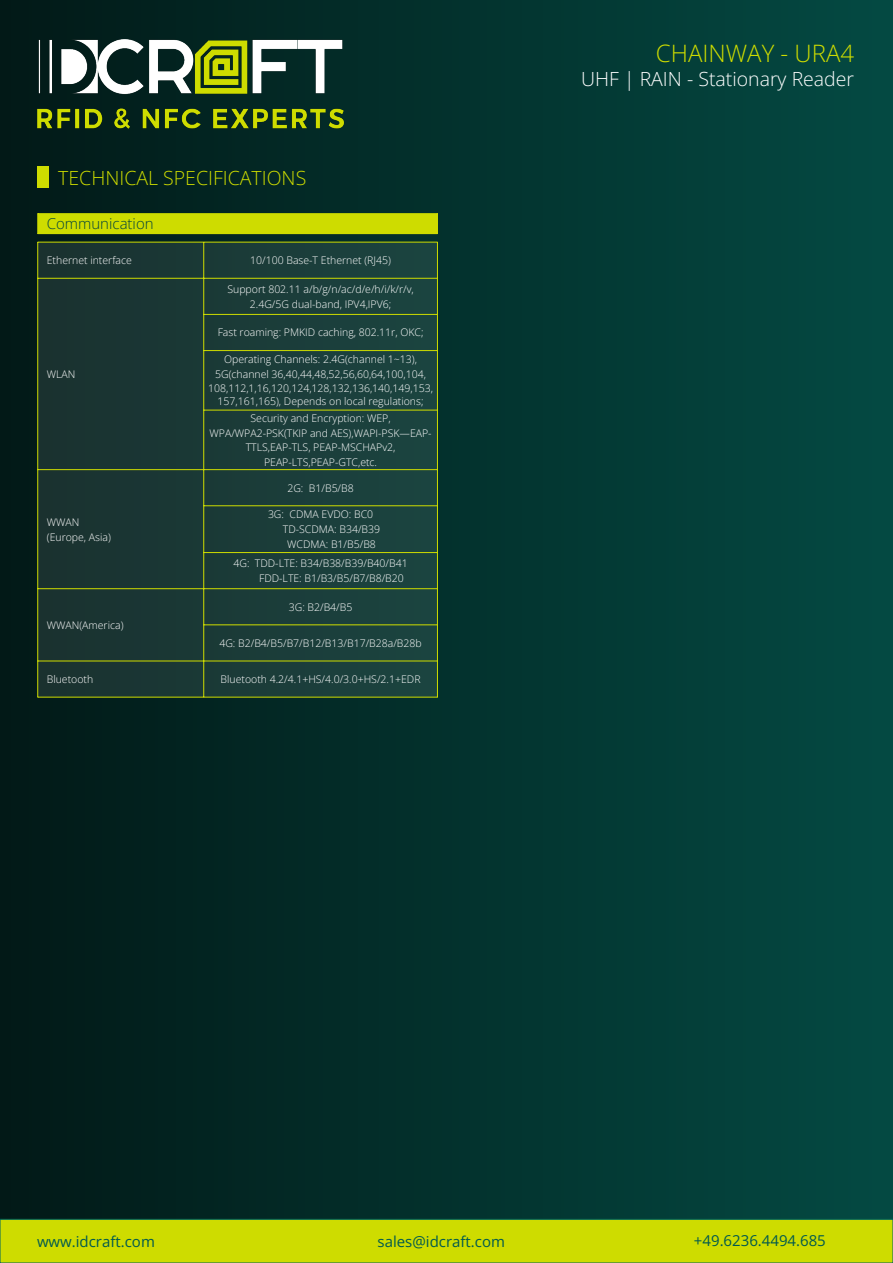
<style>
.page{position:relative;width:893px;height:1263px;background:#fff}
.page>*{position:absolute;margin:0;border:0;box-sizing:border-box;transform-origin:0 0}
.t1{font:300 24px "Open Sans";color:#cedc00}
.t2{font:300 19.5px "Open Sans";color:#fff}
.t3{font:300 19.5px "Open Sans";color:#cedc00}
.t4{font:15px "Open Sans";color:#00594f}
.t5{font:300 15px "Open Sans";color:#03433d}
.t6{font:300 10.5px "Open Sans";color:#fff}
</style>
<div class="page">
<div style="left:0;top:0;width:893px;height:1263px;background:linear-gradient(to right,#021917,#044a43)"></div>
<div style="left:0;top:1219px;width:893px;height:44px;background:#cedc00;border:1px solid #01665c"></div>
<img style="left:37px;top:40px;width:307px;height:88px">
<div style="left:38px;top:167px;width:11px;height:21px;background:#cedc00"></div>
<div style="left:38px;top:214px;width:399px;height:20px;background:#cedc00"></div>
<svg style="left:38px;top:243px;width:399px;height:454px;fill:#1b3b37"></svg>
<svg style="left:37px;top:213px;width:1px;height:21px"></svg>
<svg style="left:437px;top:213px;width:1px;height:21px"></svg>
<hr style="left:37px;top:242px;width:1px;height:455px;background:#cedc00">
<hr style="left:437px;top:242px;width:1px;height:455px;background:#cedc00">
<hr style="left:203px;top:242px;width:1px;height:455px;background:#cedc00">
<hr style="left:38px;top:213px;width:399px;height:1px;background:#cedc00">
<hr style="left:38px;top:242px;width:399px;height:1px;background:#cedc00">
<hr style="left:38px;top:278px;width:399px;height:1px;background:#cedc00">
<hr style="left:204px;top:314px;width:233px;height:1px;background:#cedc00">
<hr style="left:204px;top:350px;width:233px;height:1px;background:#cedc00">
<hr style="left:204px;top:410px;width:233px;height:1px;background:#cedc00">
<hr style="left:38px;top:469px;width:399px;height:1px;background:#cedc00">
<hr style="left:204px;top:505px;width:233px;height:1px;background:#cedc00">
<hr style="left:204px;top:552px;width:233px;height:1px;background:#cedc00">
<hr style="left:38px;top:588px;width:399px;height:1px;background:#cedc00">
<hr style="left:204px;top:625px;width:233px;height:1px;background:#cedc00">
<hr style="left:38px;top:661px;width:399px;height:1px;background:#cedc00">
<hr style="left:38px;top:697px;width:399px;height:1px;background:#cedc00">
<p class="t3" style="left:58px;top:164px;width:250px">TECHNICAL SPECIFICATIONS</p>
<p class="t5" style="left:47px;top:213px;width:108px">Communication</p>
<p class="t6" style="left:47px;top:253px;width:86px">Ethernet interface</p>
<p class="t6" style="left:250px;top:253px;width:142px">10/100 Base-T Ethernet (RJ45)</p>
<p class="t6" style="left:47px;top:367px;width:30px">WLAN</p>
<p class="t6" style="left:47px;top:514px;width:34px">WWAN</p>
<p class="t6" style="left:47px;top:529px;width:66px">(Europe, Asia)</p>
<p class="t6" style="left:47px;top:618px;width:78px">WWAN(America)</p>
<p class="t6" style="left:227px;top:282px;width:188px">Support 802.11 a/b/g/n/ac/d/e/h/i/k/r/v,</p>
<p class="t6" style="left:250px;top:297px;width:143px">2.4G/5G dual-band, IPV4,IPV6;</p>
<p class="t6" style="left:218px;top:325px;width:207px">Fast roaming: PMKID caching, 802.11r, OKC;</p>
<p class="t6" style="left:224px;top:352px;width:194px">Operating Channels: 2.4G(channel 1~13),</p>
<p class="t6" style="left:215px;top:367px;width:212px">5G(channel 36,40,44,48,52,56,60,64,100,104,</p>
<p class="t6" style="left:208px;top:381px;width:226px">108,112,1,16,120,124,128,132,136,140,149,153,</p>
<p class="t6" style="left:218px;top:394px;width:207px">157,161,165), Depends on local regulations;</p>
<p class="t6" style="left:251px;top:411px;width:142px">Security and Encryption: WEP,</p>
<p class="t6" style="left:209px;top:426px;width:224px">WPA/WPA2-PSK(TKIP and AES),WAPI-PSK—EAP-</p>
<p class="t6" style="left:246px;top:439px;width:151px">TTLS,EAP-TLS, PEAP-MSCHAPv2,</p>
<p class="t6" style="left:264px;top:454px;width:115px">PEAP-LTS,PEAP-GTC,etc.</p>
<p class="t6" style="left:287px;top:480px;width:68px">2G: B1/B5/B8</p>
<p class="t6" style="left:268px;top:507px;width:107px">3G: CDMA EVDO: BC0</p>
<p class="t6" style="left:283px;top:522px;width:99px">TD-SCDMA: B34/B39</p>
<p class="t6" style="left:287px;top:537px;width:90px">WCDMA: B1/B5/B8</p>
<p class="t6" style="left:233px;top:556px;width:176px">4G: TDD-LTE: B34/B38/B39/B40/B41</p>
<p class="t6" style="left:259px;top:571px;width:146px">FDD-LTE: B1/B3/B5/B7/B8/B20</p>
<p class="t6" style="left:289px;top:599px;width:65px">3G: B2/B4/B5</p>
<p class="t6" style="left:219px;top:636px;width:204px">4G: B2/B4/B5/B7/B12/B13/B17/B28a/B28b</p>
<p class="t6" style="left:47px;top:672px;width:48px">Bluetooth</p>
<p class="t6" style="left:221px;top:672px;width:201px">Bluetooth 4.2/4.1+HS/4.0/3.0+HS/2.1+EDR</p>
<p class="t1" style="left:656px;top:36px;width:200px">CHAINWAY - URA4</p>
<p class="t2" style="left:581px;top:65px;width:275px">UHF | RAIN - Stationary Reader</p>
<h3 class="t4" style="left:37px;top:1231px;width:119px">www.idcraft.com</h3>
<h3 class="t4" style="left:378px;top:1231px;width:129px">sales@idcraft.com</h3>
<h3 class="t4" style="left:694px;top:1230px;width:133px">+49.6236.4494.685</h3>
</div>
